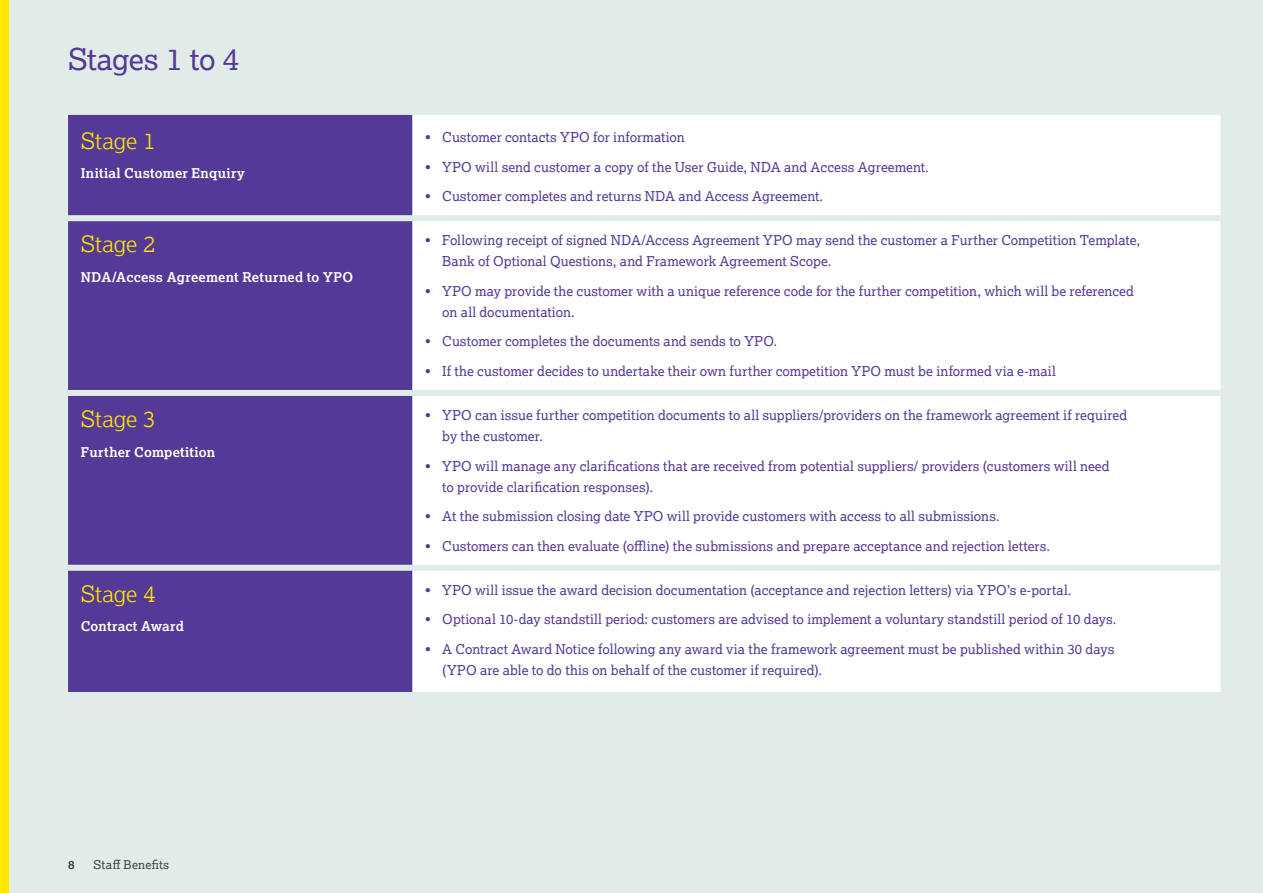
<style>
.page{position:relative;width:1263px;height:893px;background:#e1ece9}
.page>*{position:absolute;margin:0;border:0;box-sizing:border-box;transform-origin:0 0}
.t1{font:30px "Lexia";letter-spacing:-.015em;color:#543996}
.t2{font:300 22.5px "Lexia";letter-spacing:-.005em;color:#ffe600}
.t3{font:13.5px/21px "Lexia";color:#543996}
.t4{font:700 13.5px "Lexia";letter-spacing:.015em;color:#fff}
.t5{font:12px "Lexia";letter-spacing:.025em;color:#404241}
.t6{font:700 12px "Lexia";color:#404241}
</style>
<div class="page">
<div style="left:68px;top:115px;width:344px;height:577px;background:#543996"></div>
<div style="left:412px;top:115px;width:808px;height:577px;background:#fff"></div>
<div style="left:68px;top:215px;width:344px;height:6px;background:#e1ece9"></div>
<div style="left:412px;top:215px;width:808px;height:6px;background:#e1ece9"></div>
<div style="left:68px;top:390px;width:344px;height:6px;background:#e1ece9"></div>
<div style="left:412px;top:390px;width:808px;height:6px;background:#e1ece9"></div>
<div style="left:68px;top:565px;width:344px;height:6px;background:#e1ece9"></div>
<div style="left:412px;top:565px;width:808px;height:6px;background:#e1ece9"></div>
<div style="left:0;top:0;width:9px;height:893px;background:#ffe600"></div>
<h1 class="t1" style="left:68px;top:40px;width:173px">Stages 1 to 4</h1>
<h2 class="t2" style="left:81px;top:127px;width:76px">Stage 1</h2>
<p class="t4" style="left:81px;top:165px;width:165px">Initial Customer Enquiry</p>
<h2 class="t2" style="left:81px;top:230px;width:76px">Stage 2</h2>
<p class="t4" style="left:81px;top:268px;width:274px">NDA/Access Agreement Returned to YPO</p>
<h2 class="t2" style="left:81px;top:405px;width:76px">Stage 3</h2>
<p class="t4" style="left:81px;top:443px;width:136px">Further Competition</p>
<h2 class="t2" style="left:81px;top:579px;width:76px">Stage 4</h2>
<p class="t4" style="left:81px;top:618px;width:105px">Contract Award</p>
<p class="t6" style="left:68px;top:857px;width:8px">8</p>
<p class="t5" style="left:94px;top:857px;width:77px">Staff Benefits</p>
<p class="t3" style="left:425px;top:126px;width:261px">• Customer contacts YPO for information</p>
<p class="t3" style="left:425px;top:156px;width:505px">• YPO will send customer a copy of the User Guide, NDA and Access Agreement.</p>
<p class="t3" style="left:425px;top:185px;width:399px">• Customer completes and returns NDA and Access Agreement.</p>
<p class="t3" style="left:442px;top:230px;width:699px;text-indent:-17px">• Following receipt of signed NDA/Access Agreement YPO may send the customer a Further Competition Template,<br>Bank of Optional Questions, and Framework Agreement Scope.</p>
<p class="t3" style="left:442px;top:280px;width:693px;text-indent:-17px">• YPO may provide the customer with a unique reference code for the further competition, which will be referenced on all documentation.</p>
<p class="t3" style="left:425px;top:331px;width:353px">• Customer completes the documents and sends to YPO.</p>
<p class="t3" style="left:425px;top:360px;width:632px">• If the customer decides to undertake their own further competition YPO must be informed via e-mail</p>
<p class="t3" style="left:442px;top:404px;width:687px;text-indent:-17px">• YPO can issue further competition documents to all suppliers/providers on the framework agreement if required by the customer.</p>
<p class="t3" style="left:442px;top:455px;width:669px;text-indent:-17px">• YPO will manage any clarifications that are received from potential suppliers/ providers (customers will need to provide clarification responses).</p>
<p class="t3" style="left:425px;top:505px;width:576px">• At the submission closing date YPO will provide customers with access to all submissions.</p>
<p class="t3" style="left:425px;top:535px;width:626px">• Customers can then evaluate (offline) the submissions and prepare acceptance and rejection letters.</p>
<p class="t3" style="left:425px;top:579px;width:648px">• YPO will issue the award decision documentation (acceptance and rejection letters) via YPO’s e-portal.</p>
<p class="t3" style="left:425px;top:609px;width:693px">• Optional 10-day standstill period: customers are advised to implement a voluntary standstill period of 10 days.</p>
<p class="t3" style="left:442px;top:638px;width:674px;text-indent:-17px">• A Contract Award Notice following any award via the framework agreement must be published within 30 days (YPO are able to do this on behalf of the customer if required).</p>
</div>
